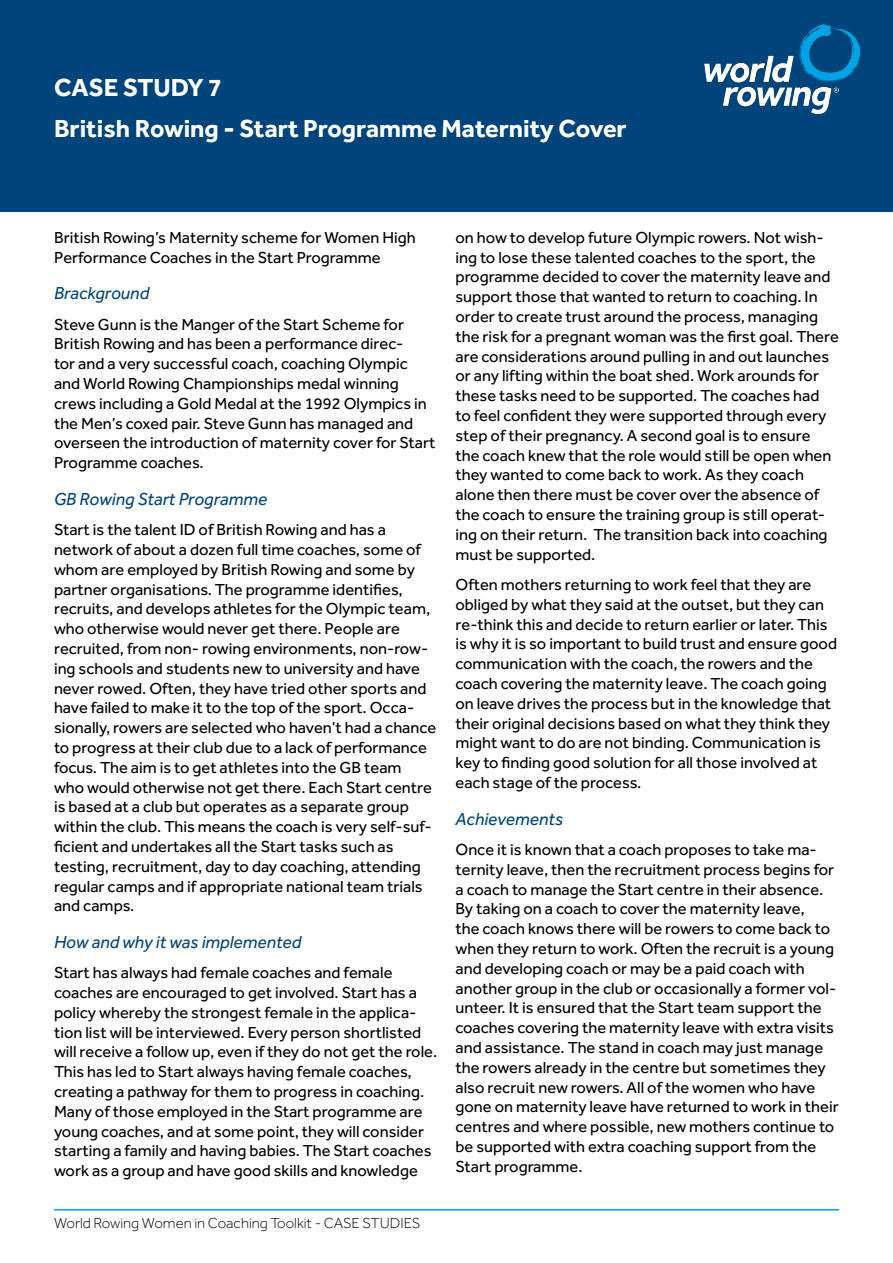
<style>
.page{position:relative;width:893px;height:1263px;background:#fff}
.page>*{position:absolute;margin:0;border:0;box-sizing:border-box;transform-origin:0 0}
.Sub_title{font:700 25.5px "Effra";color:#fff}
.Sub_Sub_title{font:italic 18px "Effra";color:#00447c}
.Paragraph{font:16.5px/19.8px "Effra";color:#000}
.t1{font:300 15px "Effra";color:#000}
</style>
<div class="page">
<div style="left:0;top:0;width:893px;height:212px;background:#00447c"></div>
<hr style="left:54px;top:1209px;width:785px;height:1px;background:#00a4e3">
<img style="left:704px;top:24px;width:157px;height:90px">
<p class="Sub_title" style="left:54px;top:72px;width:170px">CASE STUDY 7</p>
<p class="Sub_title" style="left:54px;top:113px;width:574px">British Rowing - Start Programme Maternity Cover</p>
<p class="Paragraph" style="left:54px;top:227px;width:363px">British Rowing’s Maternity scheme for Women High<br>Performance Coaches in the Start Programme</p>
<p class="Sub_Sub_title" style="left:54px;top:283px;width:97px">Brackground</p>
<p class="Paragraph" style="left:54px;top:314px;width:383px">Steve Gunn is the Manger of the Start Scheme for British Rowing and has been a performance direc-<br>tor and a very successful coach, coaching Olympic and World Rowing Championships medal winning crews including a Gold Medal at the 1992 Olympics in the Men’s coxed pair. Steve Gunn has managed and overseen the introduction of maternity cover for Start Programme coaches.</p>
<p class="Sub_Sub_title" style="left:54px;top:488px;width:215px">GB Rowing Start Programme</p>
<p class="Paragraph" style="left:54px;top:519px;width:384px">Start is the talent ID of British Rowing and has a network of about a dozen full time coaches, some of whom are employed by British Rowing and some by partner organisations. The programme identifies, recruits, and develops athletes for the Olympic team, who otherwise would never get there. People are recruited, from non- rowing environments, non-row&shy;ing schools and students new to university and have never rowed. Often, they have tried other sports and have failed to make it to the top of the sport. Occa&shy;sionally, rowers are selected who haven’t had a chance to progress at their club due to a lack of performance focus. The aim is to get athletes into the GB team<br>who would otherwise not get there. Each Start centre is based at a club but operates as a separate group within the club. This means the coach is very self-suf&shy;ficient and undertakes all the Start tasks such as testing, recruitment, day to day coaching, attending regular camps and if appropriate national team trials and camps.</p>
<p class="Sub_Sub_title" style="left:54px;top:931px;width:249px">How and why it was implemented</p>
<p class="Paragraph" style="left:54px;top:963px;width:385px">Start has always had female coaches and female coaches are encouraged to get involved. Start has a policy whereby the strongest female in the applica&shy;tion list will be interviewed. Every person shortlisted will receive a follow up, even if they do not get the role.<br>This has led to Start always having female coaches, creating a pathway for them to progress in coaching.<br>Many of those employed in the Start programme are young coaches, and at some point, they will consider starting a family and having babies. The Start coaches work as a group and have good skills and knowledge</p>
<p class="t1" style="left:54px;top:1214px;width:368px">World Rowing Women in Coaching Toolkit - CASE STUDIES</p>
<p class="Paragraph" style="left:455px;top:227px;width:385px">on how to develop future Olympic rowers. Not wish&shy;ing to lose these talented coaches to the sport, the programme decided to cover the maternity leave and support those that wanted to return to coaching. In order to create trust around the process, managing the risk for a pregnant woman was the first goal. There are considerations around pulling in and out launches or any lifting within the boat shed. Work arounds for these tasks need to be supported. The coaches had<br>to feel confident they were supported through every step of their pregnancy. A second goal is to ensure<br>the coach knew that the role would still be open when they wanted to come back to work. As they coach alone then there must be cover over the absence of the coach to ensure the training group is still operat&shy;ing on their return. The transition back into coaching must be supported.</p>
<p class="Paragraph" style="left:455px;top:574px;width:383px">Often mothers returning to work feel that they are obliged by what they said at the outset, but they can re-think this and decide to return earlier or later. This is why it is so important to build trust and ensure good communication with the coach, the rowers and the coach covering the maternity leave. The coach going on leave drives the process but in the knowledge that their original decisions based on what they think they might want to do are not binding. Communication is key to finding good solution for all those involved at each stage of the process.</p>
<p class="Sub_Sub_title" style="left:455px;top:808px;width:109px">Achievements</p>
<p class="Paragraph" style="left:455px;top:839px;width:385px">Once it is known that a coach proposes to take ma&shy;ternity leave, then the recruitment process begins for a coach to manage the Start centre in their absence.<br>By taking on a coach to cover the maternity leave,<br>the coach knows there will be rowers to come back to when they return to work. Often the recruit is a young and developing coach or may be a paid coach with another group in the club or occasionally a former vol&shy;unteer. It is ensured that the Start team support the coaches covering the maternity leave with extra visits and assistance. The stand in coach may just manage the rowers already in the centre but sometimes they also recruit new rowers. All of the women who have gone on maternity leave have returned to work in their centres and where possible, new mothers continue to be supported with extra coaching support from the Start programme.</p>
</div>
